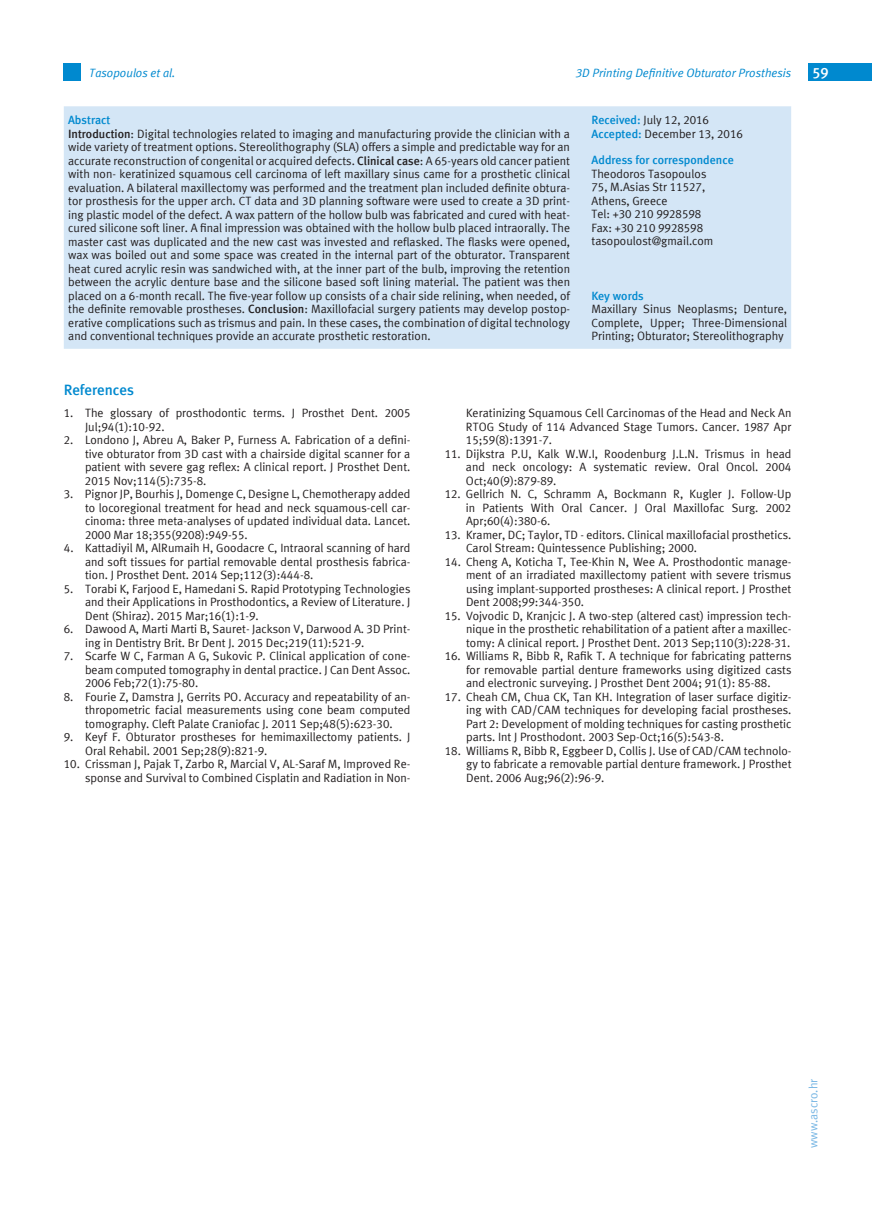
<style>
.page{position:relative;width:872px;height:1212px;background:#fff}
.page>*{position:absolute;margin:0;border:0;box-sizing:border-box;transform-origin:0 0}
.t1{font:700 15px "Meta ASC";color:#0089cf}
.t2{font:700 15px "Meta ASC";color:#fff}
.t3{font:12px/13.5px "Meta ASC";color:#231f20;text-align:justify}
.t4{font:italic 12px "Meta ASC";color:#0089cf}
.t5{font:700 12px "Meta ASC";color:#0089cf}
.t6{font:12px "Meta ASC";color:#77b6e4}
.s1{font-weight:700;color:#0089cf}
.s2{font-weight:700}
</style>
<div class="page">
<div style="left:64px;top:64px;width:17px;height:17px;background:#0089cf"></div>
<div style="left:808px;top:64px;width:64px;height:17px;background:#0089cf"></div>
<div style="left:64px;top:106px;width:727px;height:243px;background:#d4e6f6"></div>
<p class="t4" style="left:89px;top:66px;width:88px">Tasopoulos et al.</p>
<p class="t4" style="left:576px;top:66px;width:217px">3D Printing Definitive Obturator Prosthesis</p>
<p class="t2" style="left:812px;top:64px;width:18px">59</p>
<p class="t3" style="left:68px;top:113px;width:503px;text-align:left"><span class="s1">Abstract<br></span><span class="s2">Introduction</span>: Digital technologies related to imaging and manufacturing provide the clinician with a wide variety of treatment options. Stereolithography (SLA) offers a simple and predictable way for an accurate reconstruction of congenital or acquired defects. <span class="s2">Clinical case</span>: A 65-years old cancer patient with non- keratinized squamous cell carcinoma of left maxillary sinus came for a prosthetic clinical evaluation. A bilateral maxillectomy was performed and the treatment plan included definite obtura&shy;tor prosthesis for the upper arch. CT data and 3D planning software were used to create a 3D print&shy;ing plastic model of the defect. A wax pattern of the hollow bulb was fabricated and cured with heat&shy;cured silicone soft liner. A final impression was obtained with the hollow bulb placed intraorally. The master cast was duplicated and the new cast was invested and reflasked. The flasks were opened, wax was boiled out and some space was created in the internal part of the obturator. Transparent heat cured acrylic resin was sandwiched with, at the inner part of the bulb, improving the retention between the acrylic denture base and the silicone based soft lining material. The patient was then placed on a 6-month recall. The five-year follow up consists of a chair side relining, when needed, of the definite removable prostheses. <span class="s2">Conclusion</span>: Maxillofacial surgery patients may develop postop&shy;erative complications such as trismus and pain. In these cases, the combination of digital technology and conventional techniques provide an accurate prosthetic restoration.</p>
<p class="t3" style="left:591px;top:113px;width:153px"><span class="s1">Received:</span> July 12, 2016<br><span class="s1">Accepted:</span> December 13, 2016</p>
<p class="t5" style="left:591px;top:153px;width:144px">Address for correspondence</p>
<p class="t3" style="left:591px;top:167px;width:123px;text-align:left">Theodoros Tasopoulos<br>75, M.Asias Str 11527,<br>Athens, Greece<br>Tel: +30 210 9928598<br>Fax: +30 210 9928598 tasopoulost@gmail.com</p>
<p class="t5" style="left:591px;top:289px;width:54px">Key words</p>
<p class="t3" style="left:591px;top:302px;width:197px">Maxillary Sinus Neoplasms; Denture, Complete, Upper; Three-Dimensional Printing; Obturator; Stereolithography</p>
<p class="t1" style="left:64px;top:381px;width:72px">References</p>
<p class="t3" style="left:85px;top:406px;width:327px;text-indent:-21px">1. The glossary of prosthodontic terms. J Prosthet Dent. 2005<br>Jul;94(1):10-92.</p>
<p class="t3" style="left:85px;top:433px;width:327px;text-indent:-21px">2. Londono J, Abreu A, Baker P, Furness A. Fabrication of a defini&shy;tive obturator from 3D cast with a chairside digital scanner for a patient with severe gag reflex: A clinical report. J Prosthet Dent.<br>2015 Nov;114(5):735-8.</p>
<p class="t3" style="left:85px;top:487px;width:327px;text-indent:-21px">3. Pignor JP, Bourhis J, Domenge C, Designe L, Chemotherapy added to locoregional treatment for head and neck squamous-cell car&shy;cinoma: three meta-analyses of updated individual data. Lancet.<br>2000 Mar 18;355(9208):949-55.</p>
<p class="t3" style="left:85px;top:541px;width:327px;text-indent:-21px">4. Kattadiyil M, AlRumaih H, Goodacre C, Intraoral scanning of hard and soft tissues for partial removable dental prosthesis fabrica&shy;tion. J Prosthet Dent. 2014 Sep;112(3):444-8.</p>
<p class="t3" style="left:85px;top:581px;width:327px;text-indent:-21px">5. Torabi K, Farjood E, Hamedani S. Rapid Prototyping Technologies and their Applications in Prosthodontics, a Review of Literature. J Dent (Shiraz). 2015 Mar;16(1):1-9.</p>
<p class="t3" style="left:85px;top:622px;width:327px;text-indent:-21px">6. Dawood A, Marti Marti B, Sauret- Jackson V, Darwood A. 3D Print&shy;ing in Dentistry Brit. Br Dent J. 2015 Dec;219(11):521-9.</p>
<p class="t3" style="left:85px;top:649px;width:327px;text-indent:-21px">7. Scarfe W C, Farman A G, Sukovic P. Clinical application of cone&shy;beam computed tomography in dental practice. J Can Dent Assoc.<br>2006 Feb;72(1):75-80.</p>
<p class="t3" style="left:85px;top:689px;width:327px;text-indent:-21px">8. Fourie Z, Damstra J, Gerrits PO. Accuracy and repeatability of an&shy;thropometric facial measurements using cone beam computed tomography. Cleft Palate Craniofac J. 2011 Sep;48(5):623-30.</p>
<p class="t3" style="left:85px;top:730px;width:327px;text-indent:-21px">9. Keyf F. Obturator prostheses for hemimaxillectomy patients. J<br>Oral Rehabil. 2001 Sep;28(9):821-9.</p>
<p class="t3" style="left:64px;top:757px;width:348px;text-align:right">10. Crissman J, Pajak T, Zarbo R, Marcial V, AL-Saraf M, Improved Re&shy;sponse and Survival to Combined Cisplatin and Radiation in Non-</p>
<p class="t3" style="left:466px;top:406px;width:327px">Keratinizing Squamous Cell Carcinomas of the Head and Neck An RTOG Study of 114 Advanced Stage Tumors. Cancer. 1987 Apr 15;59(8):1391-7.</p>
<p class="t3" style="left:466px;top:446px;width:327px;text-indent:-21px">11. Dijkstra P.U, Kalk W.W.I, Roodenburg J.L.N. Trismus in head and neck oncology: A systematic review. Oral Oncol. 2004<br>Oct;40(9):879-89.</p>
<p class="t3" style="left:466px;top:487px;width:327px;text-indent:-21px">12. Gellrich N. C, Schramm A, Bockmann R, Kugler J. Follow-Up in Patients With Oral Cancer. J Oral Maxillofac Surg. 2002<br>Apr;60(4):380-6.</p>
<p class="t3" style="left:466px;top:527px;width:327px;text-indent:-21px">13. Kramer, DC; Taylor, TD - editors. Clinical maxillofacial prosthetics.<br>Carol Stream: Quintessence Publishing; 2000.</p>
<p class="t3" style="left:466px;top:554px;width:327px;text-indent:-21px">14. Cheng A, Koticha T, Tee-Khin N, Wee A. Prosthodontic manage&shy;ment of an irradiated maxillectomy patient with severe trismus using implant-supported prostheses: A clinical report. J Prosthet Dent 2008;99:344-350.</p>
<p class="t3" style="left:466px;top:608px;width:327px;text-indent:-21px">15. Vojvodic D, Kranjcic J. A two-step (altered cast) impression tech&shy;nique in the prosthetic rehabilitation of a patient after a maxillec&shy;tomy: A clinical report. J Prosthet Dent. 2013 Sep;110(3):228-31.</p>
<p class="t3" style="left:466px;top:649px;width:327px;text-indent:-21px">16. Williams R, Bibb R, Rafik T. A technique for fabricating patterns for removable partial denture frameworks using digitized casts and electronic surveying. J Prosthet Dent 2004; 91(1): 85-88.</p>
<p class="t3" style="left:466px;top:689px;width:327px;text-indent:-21px">17. Cheah CM, Chua CK, Tan KH. Integration of laser surface digitiz&shy;ing with CAD/CAM techniques for developing facial prostheses.<br>Part 2: Development of molding techniques for casting prosthetic parts. Int J Prosthodont. 2003 Sep-Oct;16(5):543-8.</p>
<p class="t3" style="left:466px;top:743px;width:327px;text-indent:-21px">18. Williams R, Bibb R, Eggbeer D, Collis J. Use of CAD/CAM technolo&shy;gy to fabricate a removable partial denture framework. J Prosthet Dent. 2006 Aug;96(2):96-9.</p>
<p class="t6" style="left:806px;top:1148px;width:71px;rotate:-90deg">www.ascro.hr</p>
</div>
